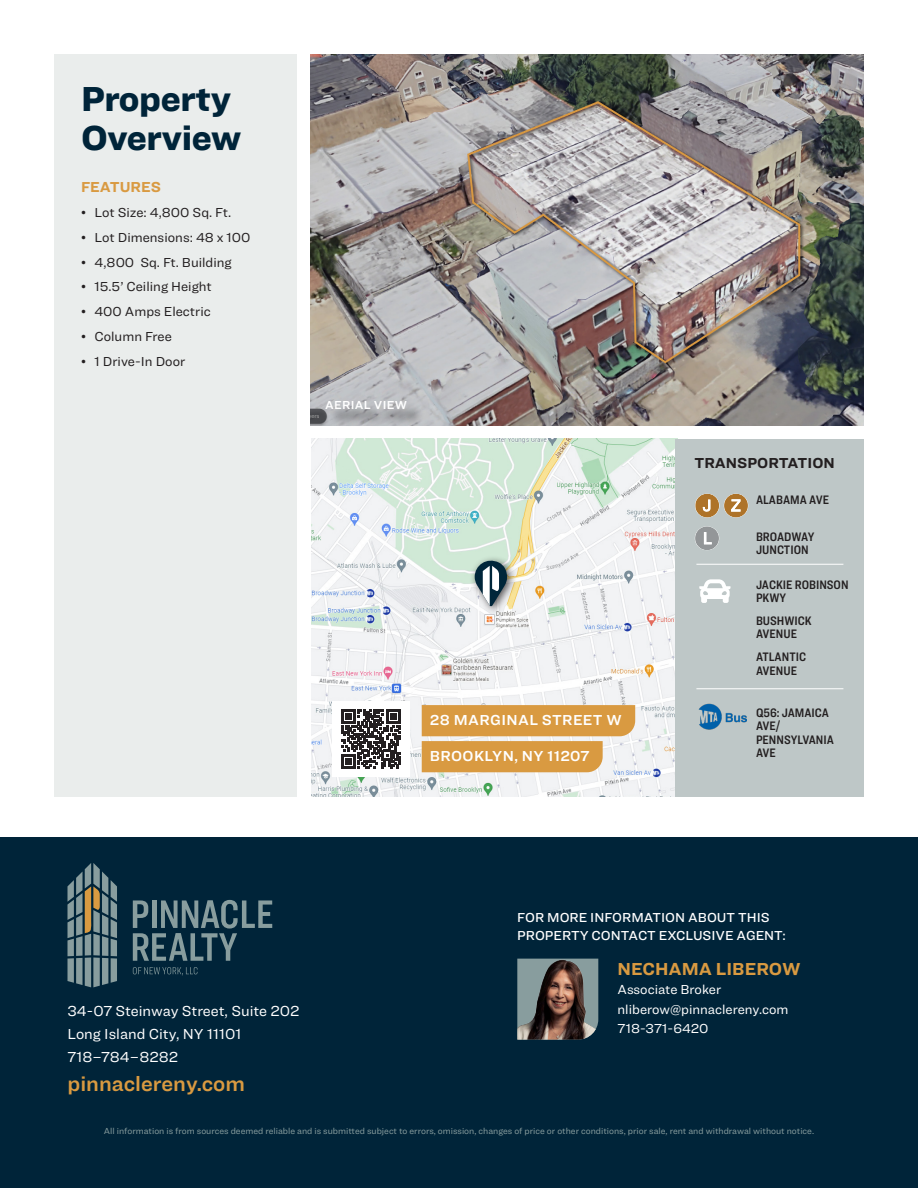
<style>
.page{position:relative;width:918px;height:1188px;background:#fff}
.page>*{position:absolute;margin:0;border:0;box-sizing:border-box;transform-origin:0 0}
.t1{font:900 36px/39px "Ringside";letter-spacing:-.01em;color:#002439}
.t2{font:600 21.75px "Ringside";color:#d99a41}
.Agent__Name{font:700 18px "Ringside";color:#d99a41}
.t3{font:15px/23.4px "Ringside";color:#fff}
.t4{font:600 15px "Ringside";letter-spacing:.025em;color:#fff}
.t5{font:700 15px "Ringside";color:#231f20}
.Features__Heading_10pt{font:700 15px "Ringside";color:#d99a41}
.t6{font:13.5px "Ringside";color:#231f20}
.t7{font:500 13.5px/18px "Ringside";color:#fff}
.Agent__Contact{font:13.5px "Ringside";color:#fff}
.Features__Transportation_8_5pt{font:600 12.75px/13.5px "Ringside Condensed";color:#231f20}
.Features__Photo_Captions_8pt{font:600 12px "Ringside";letter-spacing:.025em;color:#fff}
.t8{font:9px "Ringside";color:#889d9e}
</style>
<div class="page">
<div style="left:0;top:837px;width:918px;height:351px;background:#002439"></div>
<svg style="left:133px;top:967px;width:65px;height:9px"></svg>
<svg style="left:133px;top:900px;width:139px;height:61px"></svg>
<svg style="left:68px;top:863px;width:49px;height:124px"></svg>
<div style="left:54px;top:54px;width:243px;height:742px;background:#eaedec"></div>
<img style="left:311px;top:439px;width:364px;height:357px">
<svg style="left:422px;top:705px;width:213px;height:67px;background:#dca65b"></svg>
<div style="left:332px;top:701px;width:77px;height:76px;background:#fff"></div>
<svg style="left:341px;top:709px;width:59px;height:59px"></svg>
<div style="left:675px;top:439px;width:189px;height:357px;background:#bec7c7"></div>
<svg style="left:695px;top:526px;width:24px;height:24px"></svg>
<svg style="left:695px;top:494px;width:53px;height:24px"></svg>
<img style="left:310px;top:54px;width:554px;height:371px">
<div style="left:329px;top:403px;width:95px;height:25px;background:#231f20;opacity:.75"></div>
<img style="left:698px;top:703px;width:49px;height:27px">
<svg style="left:699px;top:579px;width:32px;height:24px"></svg>
<hr style="left:696px;top:564px;width:147px;height:1px;background:#fff">
<hr style="left:696px;top:688px;width:147px;height:1px;background:#fff">
<div style="left:469px;top:555px;width:48px;height:61px;background:#231f20;opacity:.75"></div>
<svg style="left:475px;top:561px;width:32px;height:45px"></svg>
<img style="left:517px;top:959px;width:81px;height:81px">
<p class="t1" style="left:81px;top:78px;width:162px">Property<br>Overview</p>
<p class="Features__Heading_10pt" style="left:81px;top:176px;width:81px">FEATURES</p>
<p class="t6" style="left:81px;top:203px;width:152px">• Lot Size: 4,800 Sq. Ft.</p>
<p class="t6" style="left:81px;top:228px;width:171px">• Lot Dimensions: 48 x 100</p>
<p class="t6" style="left:81px;top:252px;width:152px">• 4,800 Sq. Ft. Building</p>
<p class="t6" style="left:81px;top:277px;width:132px">• 15.5’ Ceiling Height</p>
<p class="t6" style="left:81px;top:302px;width:131px">• 400 Amps Electric</p>
<p class="t6" style="left:81px;top:327px;width:92px">• Column Free</p>
<p class="t6" style="left:81px;top:351px;width:106px">• 1 Drive-In Door</p>
<p class="Features__Photo_Captions_8pt" style="left:325px;top:396px;width:84px">AERIAL VIEW</p>
<p class="t4" style="left:430px;top:709px;width:194px">28 MARGINAL STREET W</p>
<p class="t4" style="left:430px;top:745px;width:161px">BROOKLYN, NY 11207</p>
<p class="t5" style="left:694px;top:452px;width:142px">TRANSPORTATION</p>
<p class="Features__Transportation_8_5pt" style="left:756px;top:493px;width:75px">ALABAMA AVE</p>
<p class="Features__Transportation_8_5pt" style="left:756px;top:529px;width:60px">BROADWAY<br>JUNCTION</p>
<p class="Features__Transportation_8_5pt" style="left:756px;top:577px;width:94px">JACKIE ROBINSON<br>PKWY</p>
<p class="Features__Transportation_8_5pt" style="left:756px;top:614px;width:57px">BUSHWICK<br>AVENUE</p>
<p class="Features__Transportation_8_5pt" style="left:756px;top:650px;width:52px">ATLANTIC<br>AVENUE</p>
<p class="Features__Transportation_8_5pt" style="left:756px;top:705px;width:80px">Q56: JAMAICA<br>AVE/<br>PENNSYLVANIA<br>AVE</p>
<p class="t7" style="left:517px;top:908px;width:270px">FOR MORE INFORMATION ABOUT THIS<br>PROPERTY CONTACT EXCLUSIVE AGENT:</p>
<p class="Agent__Name" style="left:618px;top:955px;width:185px">NECHAMA LIBEROW</p>
<p class="Agent__Contact" style="left:618px;top:980px;width:105px">Associate Broker</p>
<p class="Agent__Contact" style="left:618px;top:999px;width:172px">nliberow@pinnaclereny.com</p>
<p class="Agent__Contact" style="left:618px;top:1019px;width:93px">718-371-6420</p>
<h3 class="t3" style="left:68px;top:999px;width:234px">34-07 Steinway Street, Suite 202<br>Long Island City, NY 11101<br>718–784–8282</h3>
<h2 class="t2" style="left:68px;top:1067px;width:179px">pinnaclereny.com</h2>
<p class="t8" style="left:104px;top:1125px;width:712px">All information is from sources deemed reliable and is submitted subject to errors, omission, changes of price or other conditions, prior sale, rent and withdrawal without notice.</p>
</div>
